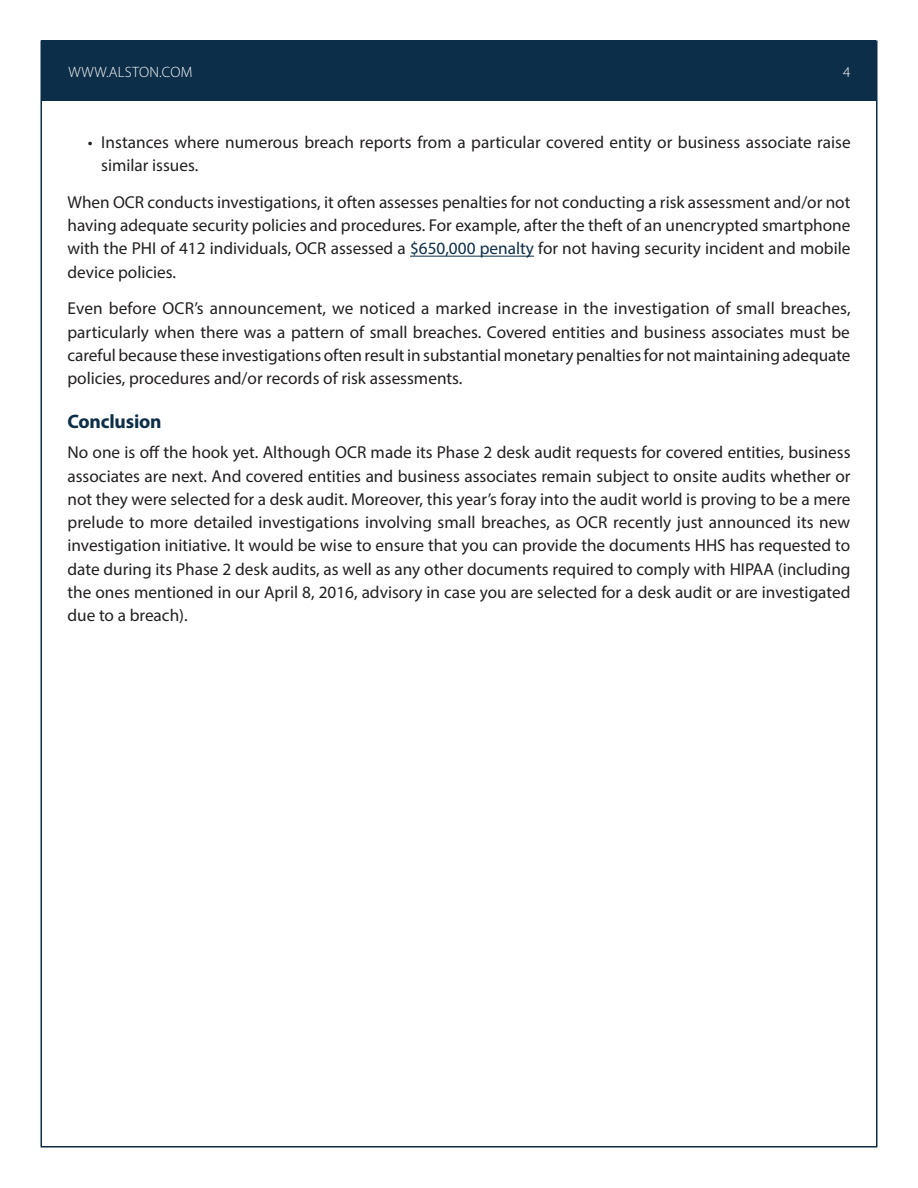
<style>
.page{position:relative;width:918px;height:1188px;background:#fff}
.page>*{position:absolute;margin:0;border:0;box-sizing:border-box;transform-origin:0 0}
.Head{font:700 19.5px "Myriad Pro";letter-spacing:-.01em;color:#0c2e48}
.Body_Text{font:17.25px/23.2px "Myriad Pro";color:#231f20;text-align:justify}
.t1{font:300 15px "Myriad Pro";letter-spacing:.02em;color:#fff}
.s1{color:#0c2e48}
</style>
<div class="page">
<div style="left:42px;top:40px;width:834px;height:61px;background:#0c2e48"></div>
<hr style="left:410px;top:256px;width:124px;height:1px;background:#0c2e48">
<p class="t1" style="left:68px;top:63px;width:126px">WWW.ALSTON.COM</p>
<p class="t1" style="left:843px;top:63px;width:9px">4</p>
<p class="Body_Text" style="left:101px;top:130px;width:751px;text-indent:-14px">• Instances where numerous breach reports from a particular covered entity or business associate raise similar issues.</p>
<p class="Body_Text" style="left:68px;top:190px;width:784px">When OCR conducts investigations, it often assesses penalties for not conducting a risk assessment and/or not having adequate security policies and procedures. For example, after the theft of an unencrypted smartphone with the PHI of 412 individuals, OCR assessed a <span class="s1">$650,000 penalty</span> for not having security incident and mobile device policies.</p>
<p class="Body_Text" style="left:68px;top:297px;width:785px">Even before OCR’s announcement, we noticed a marked increase in the investigation of small breaches, particularly when there was a pattern of small breaches. Covered entities and business associates must be careful because these investigations often result in substantial monetary penalties for not maintaining adequate policies, procedures and/or records of risk assessments.</p>
<p class="Head" style="left:68px;top:409px;width:96px">Conclusion</p>
<p class="Body_Text" style="left:68px;top:441px;width:785px">No one is off the hook yet. Although OCR made its Phase 2 desk audit requests for covered entities, business associates are next. And covered entities and business associates remain subject to onsite audits whether or not they were selected for a desk audit. Moreover, this year’s foray into the audit world is proving to be a mere prelude to more detailed investigations involving small breaches, as OCR recently just announced its new investigation initiative. It would be wise to ensure that you can provide the documents HHS has requested to date during its Phase 2 desk audits, as well as any other documents required to comply with HIPAA (including the ones mentioned in our April 8, 2016, advisory in case you are selected for a desk audit or are investigated due to a breach).</p>
</div>
